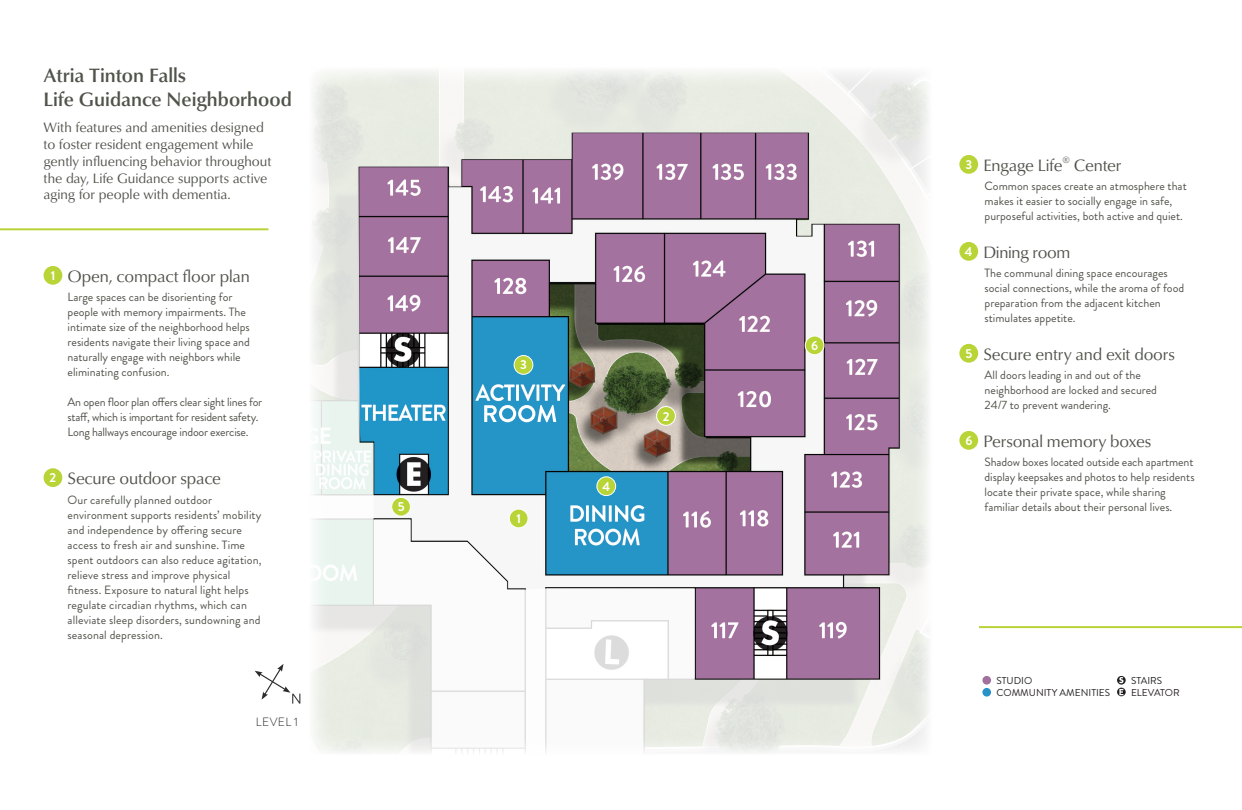
<style>
.page{position:relative;width:1242px;height:810px;background:#fff}
.page>*{position:absolute;margin:0;border:0;box-sizing:border-box;transform-origin:0 0}
.t1{font:500 20px/24px "Classico URW";color:#50534a}
.t2{font:17px "Classico URW";letter-spacing:-.01em;color:#50534a}
.t3{font:14px/16.8px "Classico URW";color:#50534a}
.t4{font:700 13px "Brandon Grotesque";color:#fff}
.t5{font:12px/15px "Brandon Grotesque";color:#50534a}
.t6{font:12px/15px "Brandon Grotesque";letter-spacing:-.02em;color:#50534a}
.t7{font:300 12px "Brandon Grotesque";letter-spacing:.03em;color:#231f20}
.t8{font:10px "Brandon Grotesque";color:#231f20}
</style>
<div class="page">
<svg style="left:212px;top:70px;width:717px;height:683px"></svg>
<img style="left:359px;top:133px;width:541px;height:547px">
<hr style="left:979px;top:626px;width:263px;height:2px;background:#b8d437">
<div style="left:44px;top:266px;width:18px;height:19px;background:#b8d437;border-radius:50%"></div>
<div style="left:44px;top:468px;width:18px;height:19px;background:#b8d437;border-radius:50%"></div>
<hr style="left:0;top:228px;width:268px;height:2px;background:#b8d437">
<div style="left:959px;top:155px;width:19px;height:19px;background:#b8d437;border-radius:50%"></div>
<div style="left:959px;top:242px;width:19px;height:19px;background:#b8d437;border-radius:50%"></div>
<div style="left:959px;top:344px;width:19px;height:19px;background:#b8d437;border-radius:50%"></div>
<div style="left:959px;top:431px;width:19px;height:19px;background:#b8d437;border-radius:50%"></div>
<div style="left:982px;top:676px;width:9px;height:9px;background:#a2709c;border-radius:50%"></div>
<div style="left:982px;top:688px;width:9px;height:9px;background:#2892c8;border-radius:50%"></div>
<svg style="left:1117px;top:676px;width:9px;height:9px"></svg>
<svg style="left:1119px;top:677px;width:5px;height:6px"></svg>
<svg style="left:1117px;top:688px;width:9px;height:8px"></svg>
<svg style="left:1119px;top:689px;width:5px;height:6px"></svg>
<div style="left:509px;top:509px;width:19px;height:19px;background:#b8d437;border-radius:50%"></div>
<div style="left:509px;top:509px;width:19px;height:19px;border:1px solid #fff;border-radius:50%"></div>
<div style="left:597px;top:477px;width:19px;height:19px;background:#b8d437;border-radius:50%"></div>
<div style="left:597px;top:476px;width:19px;height:20px;border:1px solid #fff;border-radius:50%"></div>
<div style="left:392px;top:497px;width:18px;height:19px;background:#b8d437;border-radius:50%"></div>
<div style="left:391px;top:497px;width:20px;height:19px;border:1px solid #fff;border-radius:50%"></div>
<div style="left:805px;top:336px;width:19px;height:19px;background:#b8d437;border-radius:50%"></div>
<div style="left:805px;top:336px;width:19px;height:19px;border:1px solid #fff;border-radius:50%"></div>
<div style="left:657px;top:407px;width:18px;height:18px;background:#b8d437;border-radius:50%"></div>
<div style="left:656px;top:406px;width:20px;height:20px;border:1px solid #fff;border-radius:50%"></div>
<svg style="left:255px;top:664px;width:45px;height:40px"></svg>
<div style="left:514px;top:356px;width:19px;height:18px;background:#b8d437;border-radius:50%"></div>
<div style="left:514px;top:355px;width:19px;height:20px;border:1px solid #fff;border-radius:50%"></div>
<svg style="left:484px;top:405px;width:72px;height:17px"></svg>
<p class="t1" style="left:44px;top:64px;width:250px">Atria Tinton Falls<br>Life Guidance Neighborhood</p>
<p class="t3" style="left:44px;top:119px;width:230px">With features and amenities designed to foster resident engagement while gently influencing behavior throughout the day, Life Guidance supports active aging for people with dementia.</p>
<p class="t4" style="left:51px;top:266px;width:6px">1</p>
<p class="t2" style="left:68px;top:265px;width:184px">Open, compact floor plan</p>
<p class="t5" style="left:68px;top:290px;width:184px">Large spaces can be disorienting for people with memory impairments. The intimate size of the neighborhood helps residents navigate their living space and naturally engage with neighbors while eliminating confusion.</p>
<p class="t6" style="left:68px;top:395px;width:196px">An open floor plan offers clear sight lines for staff, which is important for resident safety.<br>Long hallways encourage indoor exercise.</p>
<p class="t4" style="left:50px;top:469px;width:8px">2</p>
<p class="t2" style="left:68px;top:468px;width:155px">Secure outdoor space</p>
<p class="t5" style="left:68px;top:492px;width:196px">Our carefully planned outdoor environment supports residents’ mobility and independence by offering secure access to fresh air and sunshine. Time spent outdoors can also reduce agitation, relieve stress and improve physical fitness. Exposure to natural light helps regulate circadian rhythms, which can alleviate sleep disorders, sundowning and seasonal depression.</p>
<p class="t7" style="left:256px;top:713px;width:44px">LEVEL 1</p>
<p class="t4" style="left:398px;top:498px;width:8px">5</p>
<p class="t4" style="left:520px;top:356px;width:8px">3</p>
<p class="t4" style="left:516px;top:509px;width:6px">1</p>
<p class="t4" style="left:602px;top:477px;width:9px">4</p>
<p class="t4" style="left:663px;top:407px;width:8px">2</p>
<p class="t4" style="left:811px;top:336px;width:9px">6</p>
<p class="t4" style="left:965px;top:155px;width:8px">3</p>
<p class="t2" style="left:983px;top:154px;width:140px">Engage Life<sup>®</sup> Center</p>
<p class="t5" style="left:985px;top:179px;width:204px">Common spaces create an atmosphere that makes it easier to socially engage in safe, purposeful activities, both active and quiet.</p>
<p class="t4" style="left:965px;top:242px;width:9px">4</p>
<p class="t2" style="left:983px;top:241px;width:89px">Dining room</p>
<p class="t5" style="left:985px;top:266px;width:201px">The communal dining space encourages social connections, while the aroma of food preparation from the adjacent kitchen stimulates appetite.</p>
<p class="t4" style="left:965px;top:344px;width:8px">5</p>
<p class="t2" style="left:983px;top:343px;width:193px">Secure entry and exit doors</p>
<p class="t5" style="left:985px;top:368px;width:174px">All doors leading in and out of the neighborhood are locked and secured<br>24/7 to prevent wandering.</p>
<p class="t4" style="left:965px;top:431px;width:9px">6</p>
<p class="t2" style="left:983px;top:430px;width:169px">Personal memory boxes</p>
<p class="t5" style="left:985px;top:455px;width:212px">Shadow boxes located outside each apartment display keepsakes and photos to help residents locate their private space, while sharing familiar details about their personal lives.</p>
<p class="t8" style="left:996px;top:673px;width:37px">STUDIO</p>
<p class="t8" style="left:996px;top:685px;width:115px">COMMUNITY AMENITIES</p>
<p class="t8" style="left:1131px;top:673px;width:33px">STAIRS</p>
<p class="t8" style="left:1131px;top:685px;width:50px">ELEVATOR</p>
</div>
